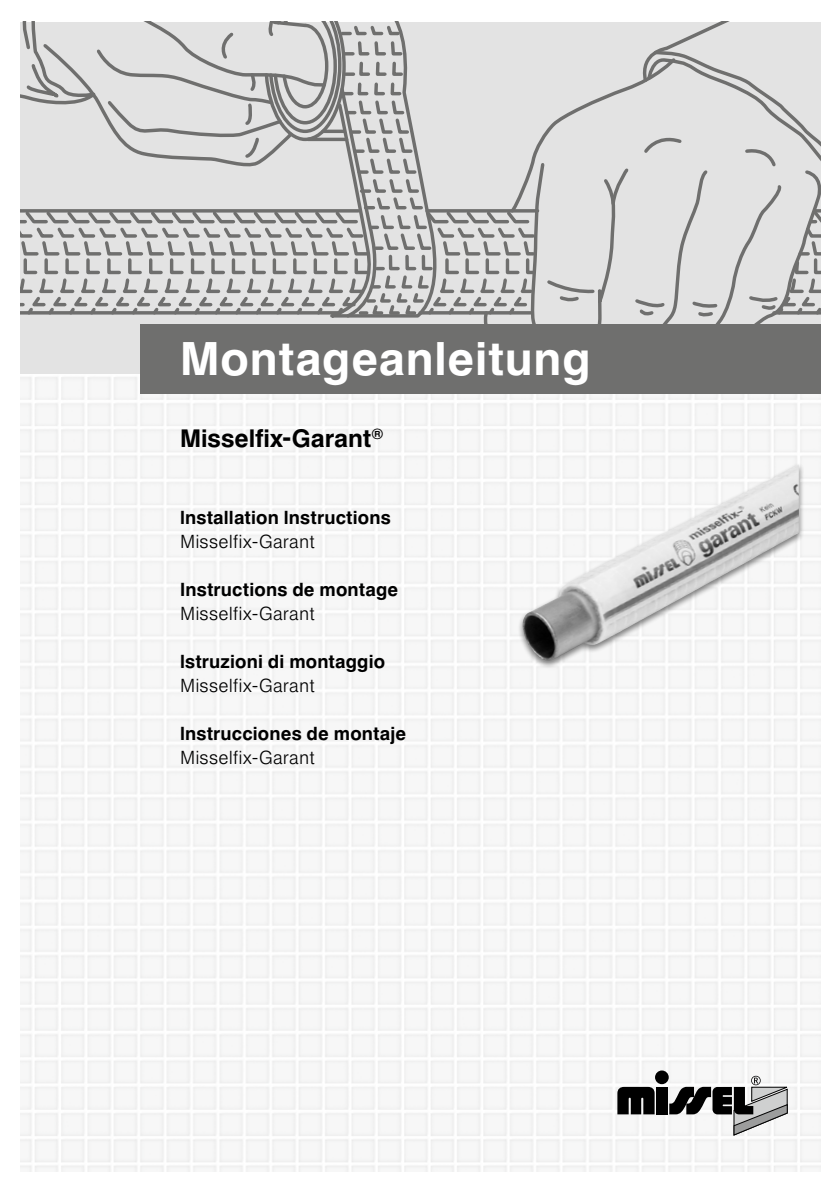
<style>
.page{position:relative;width:840px;height:1191px;background:#fff}
.page>*{position:absolute;margin:0;border:0;box-sizing:border-box;transform-origin:0 0}
.t1{font:500 45px "Europa Gro SBOP";letter-spacing:.02em;color:#fff}
.t2{font:500 24px "Europa Gro SBOP";letter-spacing:-.005em;color:#000}
.t3{font:500 18px "Europa Gro SBOP";letter-spacing:.01em;color:#000}
.t4{font:300 18px "Europa Gro SBOP";letter-spacing:.01em;color:#000}
</style>
<div class="page">
<img style="left:20px;top:373px;width:799px;height:798px">
<svg style="left:352px;top:393px;width:20px;height:1px"></svg>
<svg style="left:20px;top:22px;width:799px;height:351px;background:#d3d3d2"></svg>
<div style="left:140px;top:323px;width:679px;height:70px;background:#6f6f6e"></div>
<div style="left:654px;top:1070px;width:14px;height:14px;background:#000;border-radius:50%"></div>
<div style="left:656px;top:1086px;width:11px;height:28px;background:#000"></div>
<svg style="left:617px;top:1086px;width:37px;height:28px"></svg>
<svg style="left:669px;top:1075px;width:120px;height:60px"></svg>
<div style="left:516px;top:462px;width:287px;height:207px;background:#000;opacity:.5"></div>
<img style="left:519px;top:464px;width:279px;height:197px">
<h1 class="t1" style="left:180px;top:331px;width:411px">Montageanleitung</h1>
<h2 class="t2" style="left:180px;top:424px;width:205px">Misselfix-Garant<sup>®</sup></h2>
<p class="t3" style="left:180px;top:506px;width:212px">lnstallation lnstructions</p>
<p class="t4" style="left:180px;top:530px;width:136px">Misselfix-Garant</p>
<p class="t3" style="left:180px;top:578px;width:219px">Instructions de montage</p>
<p class="t4" style="left:180px;top:602px;width:136px">Misselfix-Garant</p>
<p class="t3" style="left:180px;top:650px;width:206px">lstruzioni di montaggio</p>
<p class="t4" style="left:180px;top:674px;width:136px">Misselfix-Garant</p>
<p class="t3" style="left:180px;top:722px;width:227px">lnstrucciones de montaje</p>
<p class="t4" style="left:180px;top:746px;width:136px">Misselfix-Garant</p>
</div>
